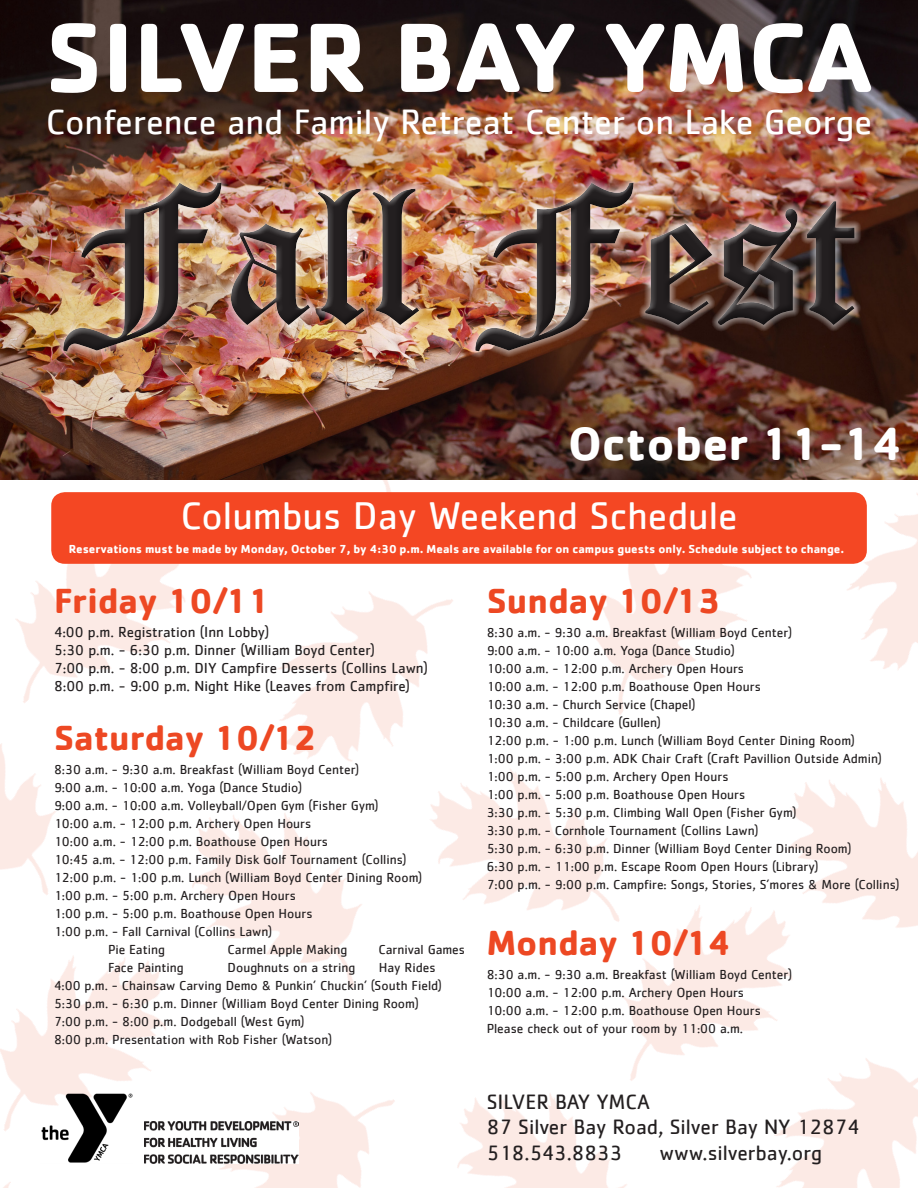
<style>
.page{position:relative;width:918px;height:1188px;background:#fff}
.page>*{position:absolute;margin:0;border:0;box-sizing:border-box;transform-origin:0 0}
.t1{font:195px "Old English Text";color:#231f20}
.t2{font:700 102px "Cachet";color:#fff}
.t3{font:700 48px "Cachet";color:#fff}
.t4{font:39.9px "Cachet";color:#fff}
.t5{font:36.3px "Cachet";color:#fff}
.t6{font:700 36px "Cachet";color:#ed4823}
.t7{font:21.45px/25.8px "Cachet";color:#231f20}
.t8{font:15px "Cachet";color:#231f20}
.t9{font:13.5px/18px "Cachet";color:#231f20}
.t10{font:700 12px "Cachet";color:#fff}
</style>
<div class="page">
<img style="left:622px;top:905px;width:144px;height:151px">
<img style="left:457px;top:1056px;width:185px;height:132px">
<img style="left:748px;top:778px;width:170px;height:218px">
<img style="left:738px;top:1011px;width:180px;height:177px">
<img style="left:0;top:956px;width:189px;height:208px">
<img style="left:0;top:1130px;width:48px;height:58px">
<img style="left:152px;top:813px;width:210px;height:218px">
<img style="left:189px;top:1092px;width:206px;height:96px">
<img style="left:591px;top:564px;width:161px;height:151px">
<img style="left:430px;top:769px;width:229px;height:205px">
<img style="left:820px;top:479px;width:98px;height:191px">
<img style="left:15px;top:492px;width:170px;height:211px">
<img style="left:0;top:743px;width:56px;height:152px">
<img style="left:191px;top:479px;width:255px;height:13px">
<img style="left:277px;top:591px;width:219px;height:209px">
<img style="left:0;top:0;width:918px;height:479px">
<div style="left:58px;top:178px;width:804px;height:180px;background:#231f20;opacity:.75"></div>
<div style="left:51px;top:492px;width:816px;height:72px;background:#f44723;border-radius:14px"></div>
<img style="left:41px;top:1092px;width:93px;height:71px">
<img style="left:145px;top:1122px;width:154px;height:41px">
<p class="t2" style="left:45px;top:-8px;width:829px">SILVER BAY YMCA</p>
<p class="t5" style="left:46px;top:100px;width:828px">Conference and Family Retreat Center on Lake George</p>
<h1 class="t1" style="left:60px;top:129px;width:799px">Fall Fest</h1>
<p class="t3" style="left:568px;top:413px;width:336px">October 11-14</p>
<p class="t4" style="left:180px;top:492px;width:559px">Columbus Day Weekend Schedule</p>
<p class="t10" style="left:69px;top:541px;width:777px">Reservations must be made by Monday, October 7, by 4:30 p.m. Meals are available for on campus guests only. Schedule subject to change.</p>
<p class="t6" style="left:54px;top:578px;width:217px">Friday 10/11</p>
<p class="t8" style="left:54px;top:623px;width:217px">4:00 p.m. Registration (Inn Lobby)</p>
<p class="t8" style="left:54px;top:641px;width:323px">5:30 p.m. - 6:30 p.m. Dinner (William Boyd Center)</p>
<p class="t8" style="left:54px;top:659px;width:375px">7:00 p.m. - 8:00 p.m. DIY Campfire Desserts (Collins Lawn)</p>
<p class="t8" style="left:54px;top:678px;width:358px">8:00 p.m. - 9:00 p.m. Night Hike (Leaves from Campfire)</p>
<p class="t6" style="left:54px;top:714px;width:265px">Saturday 10/12</p>
<p class="t9" style="left:54px;top:760px;width:307px">8:30 a.m. - 9:30 a.m. Breakfast (William Boyd Center)</p>
<p class="t9" style="left:54px;top:778px;width:250px">9:00 a.m. - 10:00 a.m. Yoga (Dance Studio)</p>
<p class="t9" style="left:54px;top:796px;width:326px">9:00 a.m. - 10:00 a.m. Volleyball/Open Gym (Fisher Gym)</p>
<p class="t9" style="left:54px;top:814px;width:259px">10:00 a.m. - 12:00 p.m. Archery Open Hours</p>
<p class="t9" style="left:54px;top:832px;width:276px">10:00 a.m. - 12:00 p.m. Boathouse Open Hours</p>
<p class="t9" style="left:54px;top:850px;width:354px">10:45 a.m. - 12:00 p.m. Family Disk Golf Tournament (Collins)</p>
<p class="t9" style="left:54px;top:868px;width:370px">12:00 p.m. - 1:00 p.m. Lunch (William Boyd Center Dining Room)</p>
<p class="t9" style="left:54px;top:886px;width:243px">1:00 p.m. - 5:00 p.m. Archery Open Hours</p>
<p class="t9" style="left:54px;top:904px;width:260px">1:00 p.m. - 5:00 p.m. Boathouse Open Hours</p>
<p class="t9" style="left:54px;top:922px;width:220px">1:00 p.m. - Fall Carnival (Collins Lawn)</p>
<p class="t9" style="left:108px;top:940px;width:59px">Pie Eating</p>
<p class="t9" style="left:228px;top:940px;width:121px">Carmel Apple Making</p>
<p class="t9" style="left:379px;top:940px;width:88px">Carnival Games</p>
<p class="t9" style="left:108px;top:958px;width:77px">Face Painting</p>
<p class="t9" style="left:228px;top:958px;width:129px">Doughnuts on a string</p>
<p class="t9" style="left:379px;top:958px;width:58px">Hay Rides</p>
<p class="t9" style="left:54px;top:976px;width:390px">4:00 p.m. - Chainsaw Carving Demo &amp; Punkin’ Chuckin’ (South Field)</p>
<p class="t9" style="left:54px;top:994px;width:366px">5:30 p.m. - 6:30 p.m. Dinner (William Boyd Center Dining Room)</p>
<p class="t9" style="left:54px;top:1012px;width:252px">7:00 p.m. - 8:00 p.m. Dodgeball (West Gym)</p>
<p class="t9" style="left:54px;top:1030px;width:280px">8:00 p.m. Presentation with Rob Fisher (Watson)</p>
<p class="t6" style="left:487px;top:578px;width:236px">Sunday 10/13</p>
<p class="t9" style="left:487px;top:623px;width:307px">8:30 a.m. - 9:30 a.m. Breakfast (William Boyd Center)</p>
<p class="t9" style="left:487px;top:641px;width:250px">9:00 a.m. - 10:00 a.m. Yoga (Dance Studio)</p>
<p class="t9" style="left:487px;top:659px;width:259px">10:00 a.m. - 12:00 p.m. Archery Open Hours</p>
<p class="t9" style="left:487px;top:677px;width:276px">10:00 a.m. - 12:00 p.m. Boathouse Open Hours</p>
<p class="t9" style="left:487px;top:695px;width:210px">10:30 a.m. - Church Service (Chapel)</p>
<p class="t9" style="left:487px;top:713px;width:370px">10:30 a.m. - Childcare (Gullen)<br>12:00 p.m. - 1:00 p.m. Lunch (William Boyd Center Dining Room)</p>
<p class="t9" style="left:487px;top:749px;width:397px">1:00 p.m. - 3:00 p.m. ADK Chair Craft (Craft Pavillion Outside Admin)</p>
<p class="t9" style="left:487px;top:767px;width:243px">1:00 p.m. - 5:00 p.m. Archery Open Hours</p>
<p class="t9" style="left:487px;top:785px;width:260px">1:00 p.m. - 5:00 p.m. Boathouse Open Hours</p>
<p class="t9" style="left:487px;top:803px;width:311px">3:30 p.m. - 5:30 p.m. Climbing Wall Open (Fisher Gym)</p>
<p class="t9" style="left:487px;top:821px;width:273px">3:30 p.m. - Cornhole Tournament (Collins Lawn)</p>
<p class="t9" style="left:487px;top:839px;width:366px">5:30 p.m. - 6:30 p.m. Dinner (William Boyd Center Dining Room)</p>
<p class="t9" style="left:487px;top:857px;width:334px">6:30 p.m. - 11:00 p.m. Escape Room Open Hours (Library)</p>
<p class="t9" style="left:487px;top:875px;width:414px">7:00 p.m. - 9:00 p.m. Campfire: Songs, Stories, S’mores &amp; More (Collins)</p>
<p class="t6" style="left:487px;top:920px;width:246px">Monday 10/14</p>
<p class="t9" style="left:487px;top:966px;width:307px">8:30 a.m. - 9:30 a.m. Breakfast (William Boyd Center)</p>
<p class="t9" style="left:487px;top:984px;width:259px">10:00 a.m. - 12:00 p.m. Archery Open Hours</p>
<p class="t9" style="left:487px;top:1002px;width:276px">10:00 a.m. - 12:00 p.m. Boathouse Open Hours</p>
<p class="t9" style="left:487px;top:1020px;width:258px">Please check out of your room by 11:00 a.m.</p>
<p class="t7" style="left:487px;top:1088px;width:165px">SILVER BAY YMCA</p>
<p class="t7" style="left:487px;top:1114px;width:374px">87 Silver Bay Road, Silver Bay NY 12874<br>518.543.8833</p>
<p class="t7" style="left:660px;top:1140px;width:164px">www.silverbay.org</p>
</div>
